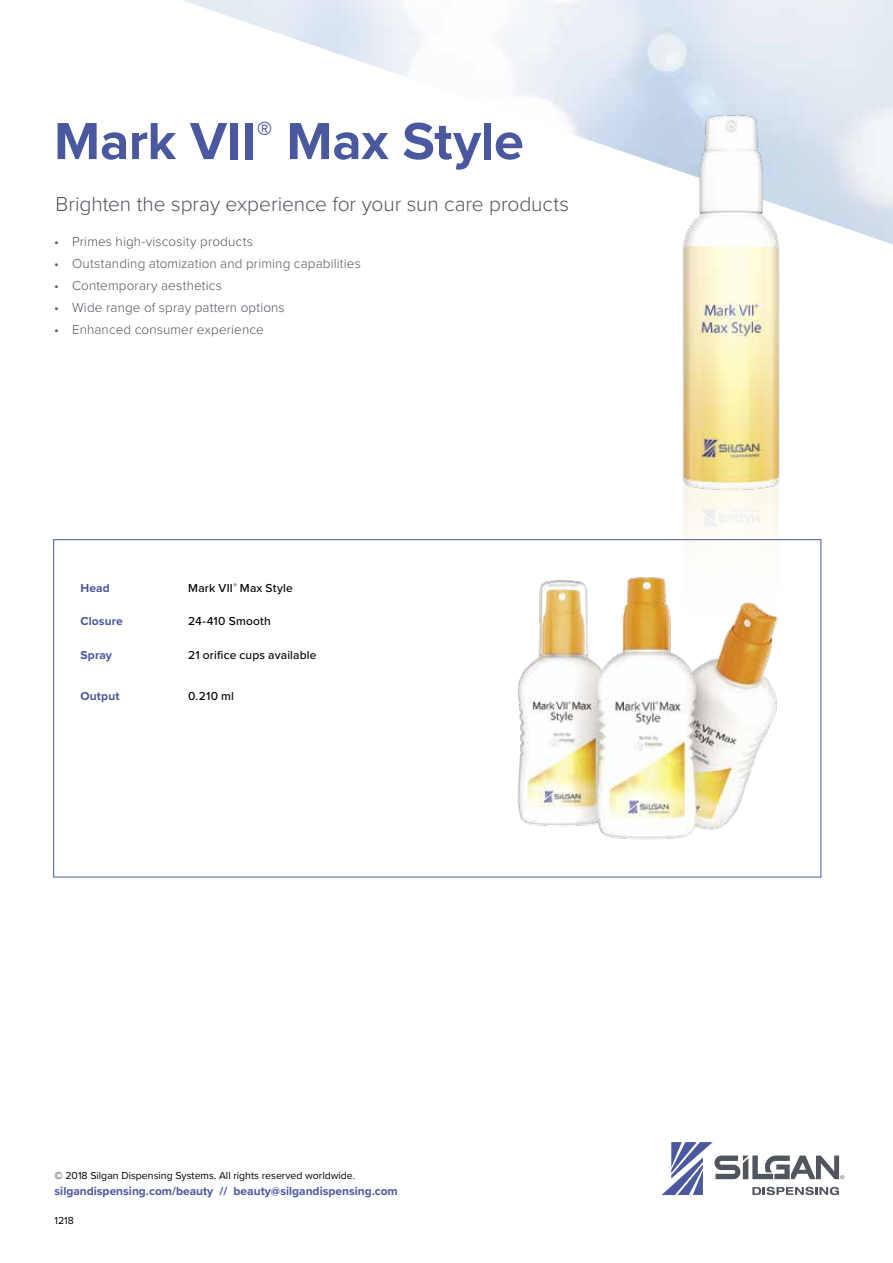
<style>
.page{position:relative;width:893px;height:1263px;background:#fff}
.page>*{position:absolute;margin:0;border:0;box-sizing:border-box;transform-origin:0 0}
.t1{font:700 54px "Proxima Nova";letter-spacing:-.005em;color:#49589f}
.t2{font:300 21px "Proxima Nova";letter-spacing:-.005em;color:#50555e}
.t3{font:300 13.5px "Proxima Nova";letter-spacing:.01em;color:#50555e}
.t4{font:700 12px "Proxima Nova";color:#49589f}
.t5{font:500 12px "Proxima Nova";letter-spacing:.015em;color:#000}
.t6{font:10.5px "Proxima Nova";color:#000}
</style>
<div class="page">
<svg style="left:661px;top:1142px;width:183px;height:53px"></svg>
<img style="left:645px;top:98px;width:160px;height:420px">
<img style="left:518px;top:551px;width:261px;height:289px">
<h1 class="t1" style="left:54px;top:101px;width:471px">Mark VII<sup>®</sup> Max Style</h1>
<h2 class="t2" style="left:55px;top:189px;width:515px">Brighten the spray experience for your sun care products</h2>
<p class="t3" style="left:54px;top:231px;width:201px">• Primes high-viscosity products</p>
<p class="t3" style="left:54px;top:253px;width:308px">• Outstanding atomization and priming capabilities</p>
<p class="t3" style="left:54px;top:275px;width:170px">• Contemporary aesthetics</p>
<p class="t3" style="left:54px;top:297px;width:232px">• Wide range of spray pattern options</p>
<p class="t3" style="left:54px;top:319px;width:211px">• Enhanced consumer experience</p>
<p class="t4" style="left:80px;top:579px;width:31px">Head</p>
<p class="t5" style="left:188px;top:579px;width:106px">Mark VII<sup>®</sup> Max Style</p>
<p class="t4" style="left:80px;top:612px;width:44px">Closure</p>
<p class="t5" style="left:188px;top:612px;width:84px">24-410 Smooth</p>
<p class="t4" style="left:80px;top:646px;width:33px">Spray</p>
<p class="t5" style="left:188px;top:646px;width:130px">21 orifice cups available</p>
<p class="t4" style="left:80px;top:687px;width:41px">Output</p>
<p class="t5" style="left:188px;top:687px;width:47px">0.210 ml</p>
<p class="t6" style="left:55px;top:1168px;width:302px">© 2018 Silgan Dispensing Systems. All rights reserved worldwide.</p>
<p class="t4" style="left:55px;top:1182px;width:345px">silgandispensing.com/beauty // beauty@silgandispensing.com</p>
<p class="t6" style="left:55px;top:1213px;width:21px">1218</p>
</div>
